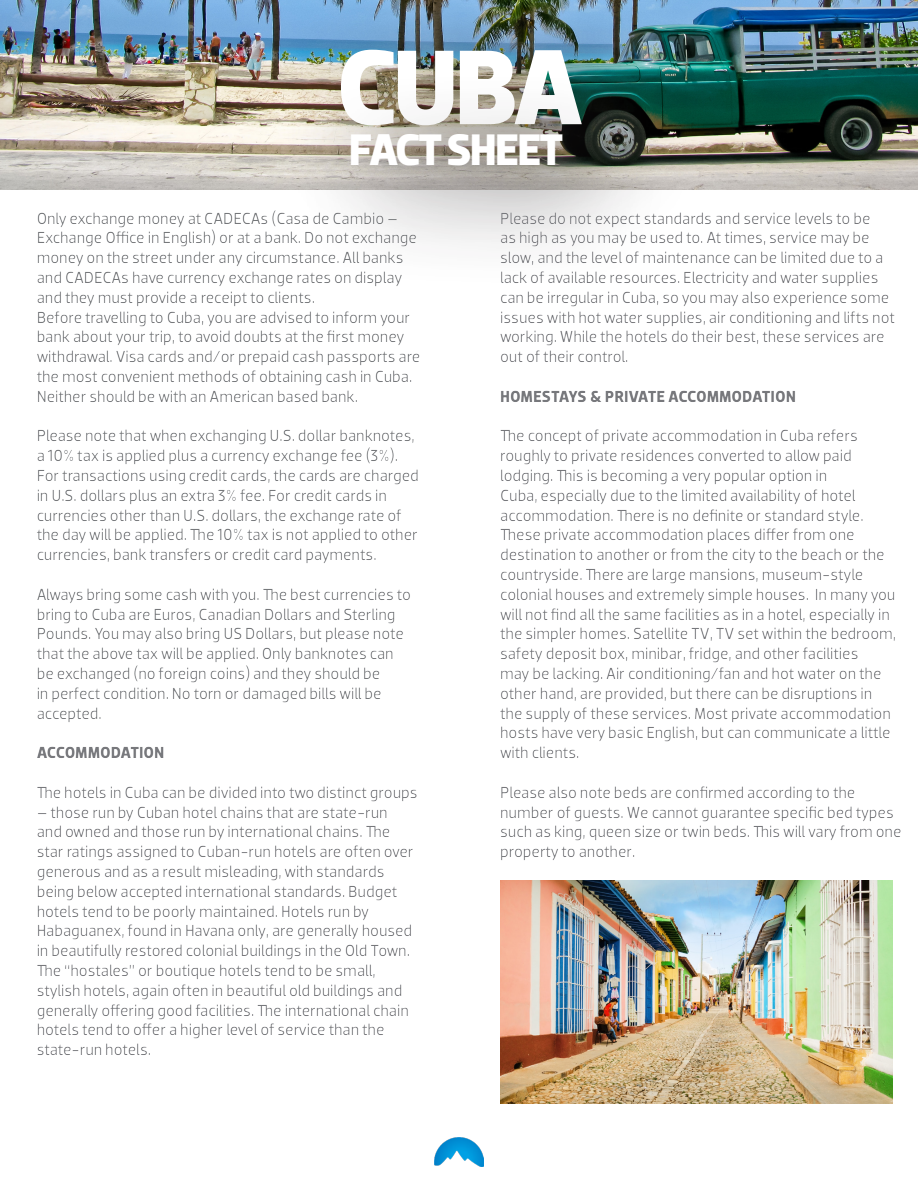
<style>
.page{position:relative;width:918px;height:1188px;background:#fff}
.page>*{position:absolute;margin:0;border:0;box-sizing:border-box;transform-origin:0 0}
.t1{font:700 108px "Dobra";color:#fff}
.t2{font:700 45px "Dobra";letter-spacing:-.04em;color:#fff}
.t3{font:16.5px/19.8px "Dobra";color:#77787c}
.t4{font:16.5px/19.8px "Dobra";color:#76787b}
.t5{font:700 16.5px "Dobra";letter-spacing:-.005em;color:#77787c}
</style>
<div class="page">
<img style="left:434px;top:1137px;width:50px;height:29px">
<img style="left:0;top:0;width:918px;height:190px">
<div style="left:280px;top:0;width:418px;height:248px;background:#231f20;opacity:.75"></div>
<div style="left:292px;top:70px;width:384px;height:219px;background:#231f20;opacity:.75"></div>
<img style="left:500px;top:880px;width:393px;height:223px">
<h1 class="t1" style="left:337px;top:24px;width:248px">CUBA</h1>
<h2 class="t2" style="left:349px;top:124px;width:216px">FACT SHEET</h2>
<p class="t4" style="left:37px;top:208px;width:385px">Only exchange money at CADECAs (Casa de Cambio – Exchange Office in English) or at a bank. Do not exchange money on the street under any circumstance. All banks and CADECAs have currency exchange rates on display and they must provide a receipt to clients.<br>Before travelling to Cuba, you are advised to inform your bank about your trip, to avoid doubts at the first money withdrawal. Visa cards and/or prepaid cash passports are the most convenient methods of obtaining cash in Cuba.<br>Neither should be with an American based bank.</p>
<p class="t4" style="left:37px;top:426px;width:384px">Please note that when exchanging U.S. dollar banknotes, a 10% tax is applied plus a currency exchange fee (3%).<br>For transactions using credit cards, the cards are charged in U.S. dollars plus an extra 3% fee. For credit cards in currencies other than U.S. dollars, the exchange rate of the day will be applied. The 10% tax is not applied to other currencies, bank transfers or credit card payments.</p>
<p class="t4" style="left:37px;top:584px;width:376px">Always bring some cash with you. The best currencies to bring to Cuba are Euros, Canadian Dollars and Sterling Pounds. You may also bring US Dollars, but please note that the above tax will be applied. Only banknotes can be exchanged (no foreign coins) and they should be<br>in perfect condition. No torn or damaged bills will be accepted.</p>
<p class="t5" style="left:37px;top:743px;width:129px">ACCOMMODATION</p>
<p class="t3" style="left:37px;top:782px;width:383px">The hotels in Cuba can be divided into two distinct groups</p>
<p class="t3" style="left:37px;top:802px;width:378px">– those run by Cuban hotel chains that are state-run and owned and those run by international chains. The star ratings assigned to Cuban-run hotels are often over generous and as a result misleading, with standards being below accepted international standards. Budget hotels tend to be poorly maintained. Hotels run by Habaguanex, found in Havana only, are generally housed in beautifully restored colonial buildings in the Old Town.<br>The “hostales” or boutique hotels tend to be small, stylish hotels, again often in beautiful old buildings and generally offering good facilities. The international chain hotels tend to offer a higher level of service than the state-run hotels.</p>
<p class="t3" style="left:500px;top:208px;width:396px">Please do not expect standards and service levels to be<br>as high as you may be used to. At times, service may be slow, and the level of maintenance can be limited due to a lack of available resources. Electricity and water supplies can be irregular in Cuba, so you may also experience some issues with hot water supplies, air conditioning and lifts not working. While the hotels do their best, these services are out of their control.</p>
<p class="t5" style="left:500px;top:387px;width:297px">HOMESTAYS &amp; PRIVATE ACCOMMODATION</p>
<p class="t3" style="left:500px;top:426px;width:398px">The concept of private accommodation in Cuba refers roughly to private residences converted to allow paid lodging. This is becoming a very popular option in<br>Cuba, especially due to the limited availability of hotel accommodation. There is no definite or standard style.<br>These private accommodation places differ from one destination to another or from the city to the beach or the countryside. There are large mansions, museum-style colonial houses and extremely simple houses. In many you will not find all the same facilities as in a hotel, especially in the simpler homes. Satellite TV, TV set within the bedroom, safety deposit box, minibar, fridge, and other facilities<br>may be lacking. Air conditioning/fan and hot water on the other hand, are provided, but there can be disruptions in the supply of these services. Most private accommodation hosts have very basic English, but can communicate a little with clients.</p>
<p class="t3" style="left:500px;top:782px;width:403px">Please also note beds are confirmed according to the number of guests. We cannot guarantee specific bed types such as king, queen size or twin beds. This will vary from one property to another.</p>
</div>
